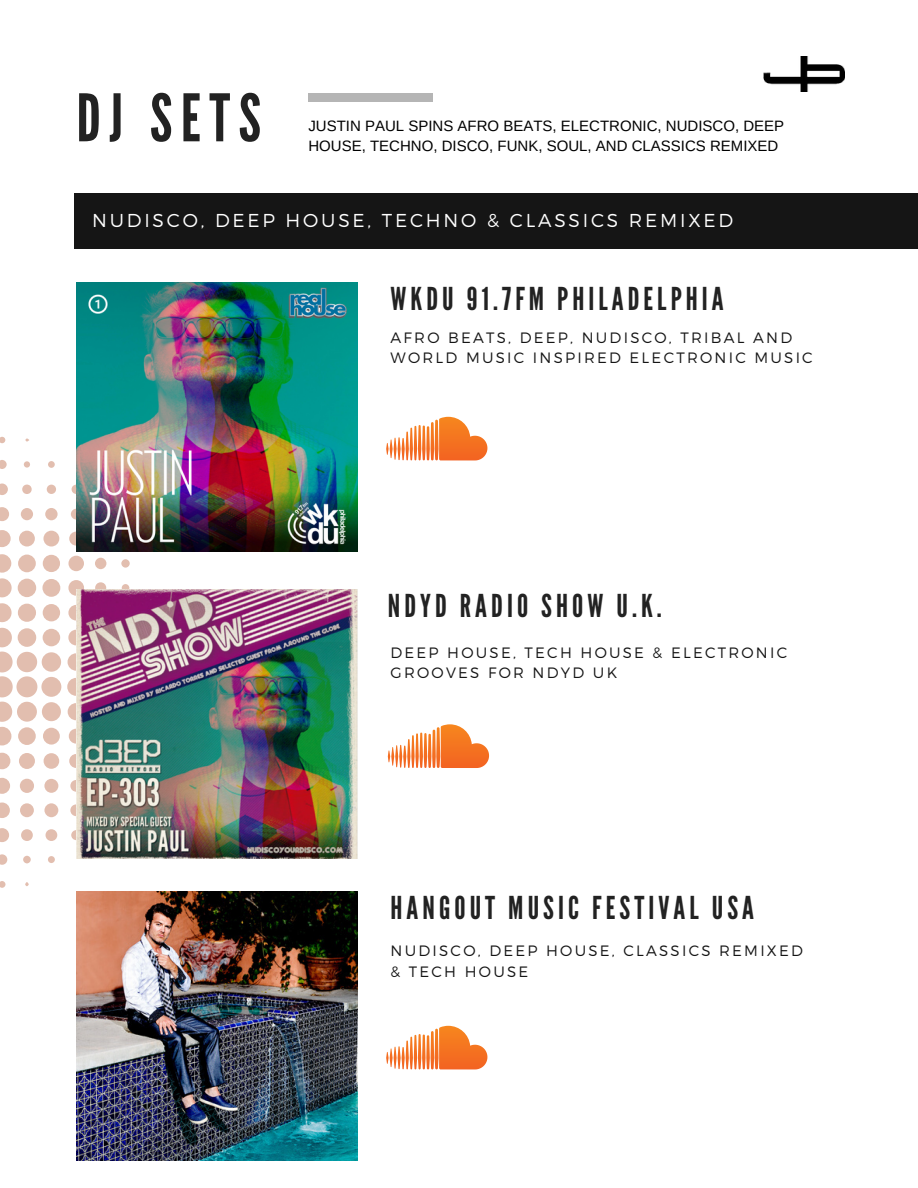
<style>
.page{position:relative;width:918px;height:1188px;background:#fff}
.page>*{position:absolute;margin:0;border:0;box-sizing:border-box;transform-origin:0 0}
.t1{font:65.4px "League Gothic";letter-spacing:.13em;color:#222}
.t2{font:31.5px "League Gothic";letter-spacing:.13em;color:#222}
.t3{font:300 18.6px "Montserrat";letter-spacing:.15em;color:#fff}
.t4{font:300 15px/20.2px "Montserrat";letter-spacing:.15em;color:#151515}
.t5{font:15px/20.2px "Arimo";color:#000}
</style>
<div class="page">
<div style="left:16px;top:676px;width:21px;height:21px;background:#e2beaf;border-radius:50%"></div>
<div style="left:17px;top:652px;width:20px;height:20px;background:#e2beaf;border-radius:50%"></div>
<div style="left:41px;top:677px;width:20px;height:20px;background:#e2beaf;border-radius:50%"></div>
<div style="left:17px;top:702px;width:20px;height:20px;background:#e2beaf;border-radius:50%"></div>
<div style="left:42px;top:652px;width:19px;height:20px;background:#e2beaf;border-radius:50%"></div>
<div style="left:42px;top:702px;width:19px;height:19px;background:#e2beaf;border-radius:50%"></div>
<svg style="left:0;top:603px;width:12px;height:19px"></svg>
<svg style="left:0;top:628px;width:13px;height:118px"></svg>
<div style="left:18px;top:628px;width:18px;height:19px;background:#e2beaf;border-radius:50%"></div>
<div style="left:18px;top:579px;width:18px;height:18px;background:#e2beaf;border-radius:50%"></div>
<svg style="left:0;top:554px;width:12px;height:43px"></svg>
<div style="left:18px;top:604px;width:18px;height:18px;background:#e2beaf;border-radius:50%"></div>
<svg style="left:67px;top:678px;width:18px;height:18px"></svg>
<div style="left:42px;top:579px;width:18px;height:18px;background:#e2beaf;border-radius:50%"></div>
<div style="left:18px;top:555px;width:18px;height:17px;background:#e2beaf;border-radius:50%"></div>
<svg style="left:18px;top:727px;width:18px;height:18px"></svg>
<div style="left:43px;top:629px;width:17px;height:17px;background:#e2beaf;border-radius:50%"></div>
<div style="left:43px;top:604px;width:17px;height:17px;background:#e2beaf;border-radius:50%"></div>
<svg style="left:68px;top:653px;width:17px;height:18px"></svg>
<div style="left:43px;top:555px;width:17px;height:17px;background:#e2beaf;border-radius:50%"></div>
<svg style="left:68px;top:703px;width:17px;height:17px"></svg>
<svg style="left:0;top:530px;width:11px;height:17px"></svg>
<div style="left:43px;top:728px;width:17px;height:17px;background:#e2beaf;border-radius:50%"></div>
<svg style="left:0;top:753px;width:10px;height:16px"></svg>
<svg style="left:19px;top:753px;width:16px;height:16px"></svg>
<svg style="left:0;top:778px;width:10px;height:16px"></svg>
<div style="left:19px;top:531px;width:16px;height:16px;background:#e2beaf;border-radius:50%"></div>
<svg style="left:43px;top:531px;width:16px;height:16px"></svg>
<svg style="left:68px;top:630px;width:16px;height:15px"></svg>
<svg style="left:68px;top:580px;width:16px;height:16px"></svg>
<div style="left:44px;top:753px;width:15px;height:16px;background:#e2beaf;border-radius:50%"></div>
<svg style="left:68px;top:605px;width:16px;height:16px"></svg>
<svg style="left:0;top:802px;width:10px;height:16px"></svg>
<div style="left:68px;top:556px;width:16px;height:15px;background:#e2beaf;border-radius:50%"></div>
<svg style="left:69px;top:729px;width:15px;height:15px"></svg>
<div style="left:20px;top:779px;width:14px;height:14px;background:#e2beaf;border-radius:50%"></div>
<svg style="left:69px;top:532px;width:14px;height:14px"></svg>
<svg style="left:69px;top:754px;width:14px;height:14px"></svg>
<svg style="left:0;top:507px;width:9px;height:14px"></svg>
<svg style="left:0;top:828px;width:9px;height:14px"></svg>
<div style="left:44px;top:779px;width:14px;height:14px;background:#e2beaf;border-radius:50%"></div>
<div style="left:44px;top:803px;width:14px;height:14px;background:#e2beaf;border-radius:50%"></div>
<div style="left:20px;top:803px;width:14px;height:14px;background:#e2beaf;border-radius:50%"></div>
<svg style="left:45px;top:508px;width:13px;height:12px"></svg>
<div style="left:21px;top:508px;width:12px;height:12px;background:#e2beaf;border-radius:50%"></div>
<svg style="left:70px;top:780px;width:12px;height:12px"></svg>
<svg style="left:70px;top:804px;width:12px;height:12px"></svg>
<svg style="left:21px;top:829px;width:12px;height:12px"></svg>
<div style="left:46px;top:829px;width:11px;height:12px;background:#e2beaf;border-radius:50%"></div>
<svg style="left:0;top:483px;width:8px;height:12px"></svg>
<div style="left:95px;top:558px;width:12px;height:11px;background:#e2beaf;border-radius:50%"></div>
<svg style="left:95px;top:582px;width:11px;height:12px"></svg>
<svg style="left:71px;top:509px;width:11px;height:11px"></svg>
<svg style="left:0;top:854px;width:7px;height:11px"></svg>
<svg style="left:71px;top:830px;width:10px;height:10px"></svg>
<svg style="left:22px;top:485px;width:10px;height:9px"></svg>
<svg style="left:72px;top:485px;width:9px;height:9px"></svg>
<div style="left:47px;top:485px;width:9px;height:9px;background:#e2beaf;border-radius:50%"></div>
<svg style="left:0;top:460px;width:7px;height:9px"></svg>
<svg style="left:121px;top:559px;width:9px;height:9px"></svg>
<div style="left:23px;top:856px;width:8px;height:7px;background:#e2beaf;border-radius:50%"></div>
<svg style="left:122px;top:584px;width:7px;height:8px"></svg>
<div style="left:48px;top:856px;width:7px;height:7px;background:#e2beaf;border-radius:50%"></div>
<div style="left:48px;top:461px;width:7px;height:7px;background:#e2beaf;border-radius:50%"></div>
<svg style="left:0;top:881px;width:6px;height:7px"></svg>
<svg style="left:0;top:437px;width:5px;height:6px"></svg>
<div style="left:24px;top:461px;width:6px;height:7px;background:#e2beaf;border-radius:50%"></div>
<svg style="left:25px;top:882px;width:4px;height:4px"></svg>
<svg style="left:25px;top:438px;width:4px;height:4px"></svg>
<div style="left:75px;top:193px;width:843px;height:55px;background:#151515"></div>
<img style="left:77px;top:282px;width:280px;height:269px">
<div style="left:308px;top:94px;width:125px;height:8px;background:#b5b5b5"></div>
<svg style="left:386px;top:417px;width:101px;height:43px"></svg>
<img style="left:77px;top:590px;width:280px;height:269px">
<svg style="left:388px;top:724px;width:101px;height:44px"></svg>
<img style="left:77px;top:891px;width:280px;height:269px">
<svg style="left:386px;top:1026px;width:101px;height:43px"></svg>
<img style="left:763px;top:56px;width:81px;height:35px">
<h1 class="t1" style="left:77px;top:80px;width:186px">DJ SETS</h1>
<p class="t5" style="left:308px;top:115px;width:477px">JUSTIN PAUL SPINS AFRO BEATS, ELECTRONIC, NUDISCO, DEEP<br>HOUSE, TECHNO, DISCO, FUNK, SOUL, AND CLASSICS REMIXED</p>
<p class="t3" style="left:92px;top:209px;width:643px">NUDISCO, DEEP HOUSE, TECHNO &amp; CLASSICS REMIXED</p>
<h2 class="t2" style="left:391px;top:280px;width:335px">WKDU 91.7FM PHILADELPHIA</h2>
<p class="t4" style="left:391px;top:327px;width:424px">AFRO BEATS, DEEP, NUDISCO, TRIBAL AND<br>WORLD MUSIC INSPIRED ELECTRONIC MUSIC</p>
<h2 class="t2" style="left:388px;top:588px;width:276px">NDYD RADIO SHOW U.K.</h2>
<p class="t4" style="left:391px;top:641px;width:398px">DEEP HOUSE, TECH HOUSE &amp; ELECTRONIC<br>GROOVES FOR NDYD UK</p>
<h2 class="t2" style="left:391px;top:889px;width:365px">HANGOUT MUSIC FESTIVAL USA</h2>
<p class="t4" style="left:391px;top:940px;width:414px">NUDISCO, DEEP HOUSE, CLASSICS REMIXED &amp; TECH HOUSE</p>
</div>
